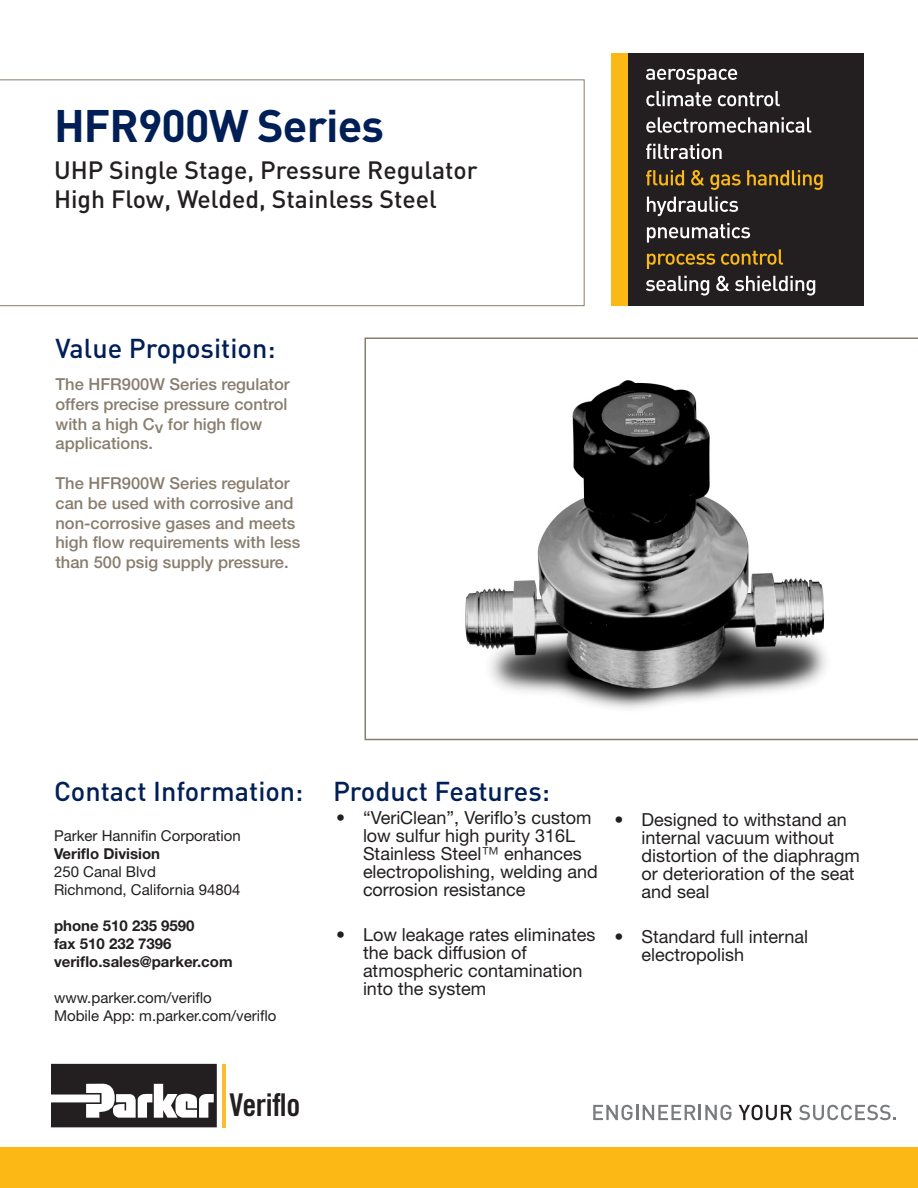
<style>
.page{position:relative;width:918px;height:1188px;background:#fff}
.page>*{position:absolute;margin:0;border:0;box-sizing:border-box;transform-origin:0 0}
.t1{font:700 45px "DINOT";letter-spacing:-.02em;color:#001f56}
.t2{font:31.35px "Trade Gothic Bold Cond Twenty";letter-spacing:-.015em;color:#231f20}
.t3{font:500 27px "DINOT";color:#001f56}
.t4{font:500 24.75px "DINOT";color:#231f20}
.Bullet_List_-_Page_1{font:18px/18px "Helvetica Neue LT Std";color:#231f20}
.t5{font:500 16.5px/19.8px "Helvetica Neue LT Std";color:#887d6e}
.t6{font:15px "Helvetica Neue LT Std";color:#231f20}
.t7{font:700 15px "Helvetica Neue LT Std";color:#231f20}
.s1{font-weight:300}
</style>
<div class="page">
<div style="left:0;top:1148px;width:918px;height:40px;background:#fcb814"></div>
<svg style="left:51px;top:1064px;width:166px;height:63px"></svg>
<hr style="left:222px;top:1064px;width:4px;height:63px;background:#fdbb2e">
<svg style="left:593px;top:1105px;width:139px;height:15px"></svg>
<svg style="left:739px;top:1105px;width:53px;height:15px"></svg>
<svg style="left:799px;top:1105px;width:97px;height:15px"></svg>
<svg style="left:0;top:79px;width:585px;height:227px"></svg>
<div style="left:628px;top:54px;width:236px;height:252px;background:#231f20"></div>
<div style="left:611px;top:54px;width:17px;height:252px;background:#fcb814"></div>
<svg style="left:646px;top:69px;width:91px;height:15px"></svg>
<svg style="left:646px;top:91px;width:66px;height:15px"></svg>
<svg style="left:718px;top:91px;width:62px;height:15px"></svg>
<svg style="left:646px;top:117px;width:165px;height:16px"></svg>
<svg style="left:646px;top:144px;width:76px;height:15px"></svg>
<svg style="left:646px;top:170px;width:38px;height:16px"></svg>
<svg style="left:691px;top:170px;width:13px;height:16px"></svg>
<svg style="left:710px;top:174px;width:31px;height:16px"></svg>
<svg style="left:747px;top:170px;width:76px;height:20px"></svg>
<svg style="left:647px;top:197px;width:91px;height:19px"></svg>
<svg style="left:647px;top:223px;width:103px;height:20px"></svg>
<svg style="left:647px;top:254px;width:68px;height:15px"></svg>
<svg style="left:721px;top:249px;width:62px;height:16px"></svg>
<svg style="left:646px;top:276px;width:63px;height:20px"></svg>
<svg style="left:716px;top:276px;width:13px;height:15px"></svg>
<svg style="left:735px;top:276px;width:80px;height:20px"></svg>
<svg style="left:364px;top:338px;width:554px;height:402px"></svg>
<img style="left:459px;top:378px;width:377px;height:343px">
<p class="t1" style="left:54px;top:95px;width:332px">HFR900W Series</p>
<p class="t4" style="left:54px;top:153px;width:425px">UHP Single Stage, Pressure Regulator</p>
<p class="t4" style="left:54px;top:183px;width:384px">High Flow, Welded, Stainless Steel</p>
<p class="t3" style="left:56px;top:330px;width:222px">Value Proposition:</p>
<p class="t5" style="left:56px;top:374px;width:236px">The HFR900W Series regulator offers precise pressure control with a high Cv for high flow applications.</p>
<p class="t5" style="left:56px;top:473px;width:246px">The HFR900W Series regulator can be used with corrosive and non-corrosive gases and meets high flow requirements with less than 500 psig supply pressure.</p>
<p class="t3" style="left:54px;top:773px;width:251px">Contact Information:</p>
<p class="t6" style="left:54px;top:827px;width:188px">Parker Hannifin Corporation</p>
<p class="t7" style="left:54px;top:844px;width:108px">Veriflo Division</p>
<p class="t6" style="left:54px;top:863px;width:103px">250 Canal Blvd</p>
<p class="t6" style="left:54px;top:881px;width:188px">Richmond, California 94804</p>
<p class="t7" style="left:54px;top:916px;width:142px">phone 510 235 9590</p>
<p class="t7" style="left:54px;top:934px;width:119px">fax 510 232 7396</p>
<p class="t7" style="left:54px;top:952px;width:180px">veriflo.sales@parker.com</p>
<p class="t6" style="left:54px;top:989px;width:159px">www.parker.com/veriflo</p>
<p class="t6" style="left:54px;top:1007px;width:224px">Mobile App: m.parker.com/veriflo</p>
<p class="t2" style="left:229px;top:1086px;width:72px">Veriflo</p>
<p class="t3" style="left:333px;top:773px;width:219px">Product Features:</p>
<p class="Bullet_List_-_Page_1" style="left:363px;top:809px;width:236px;text-indent:-27px">• “VeriClean”, Veriflo’s custom low sulfur high purity 316L<br>Stainless Steel<span class="s1">™</span> enhances electropolishing, welding and corrosion resistance</p>
<p class="Bullet_List_-_Page_1" style="left:363px;top:926px;width:234px;text-indent:-27px">• Low leakage rates eliminates the back diffusion of atmospheric contamination into the system</p>
<p class="Bullet_List_-_Page_1" style="left:642px;top:811px;width:220px;text-indent:-27px">• Designed to withstand an internal vacuum without distortion of the diaphragm or deterioration of the seat and seal</p>
<p class="Bullet_List_-_Page_1" style="left:642px;top:928px;width:168px;text-indent:-27px">• Standard full internal electropolish</p>
</div>
